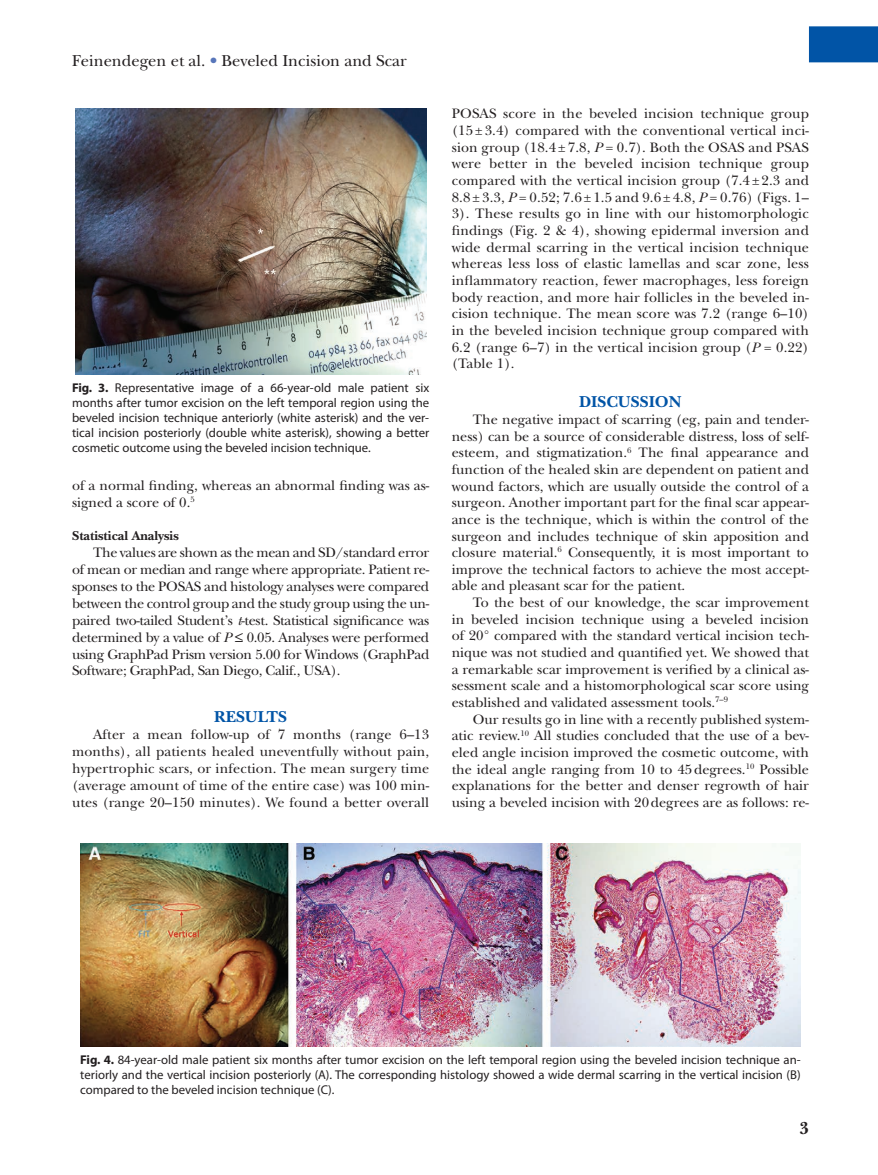
<style>
.page{position:relative;width:878px;height:1175px;background:#fff}
.page>*{position:absolute;margin:0;border:0;box-sizing:border-box;transform-origin:0 0}
.t1{font:700 18px "New Baskerville";color:#231f20}
.t2{font:16.5px "New Baskerville";color:#231f20}
.t3{font:700 16.5px "New Baskerville";color:#0154a6}
.t4{font:14.25px/16.6px "New Baskerville";color:#231f20;text-align:justify}
.t5{font:700 13.5px "New Baskerville";color:#231f20}
.t6{font:12.75px/15px "Myriad Pro";color:#231f20;text-align:justify}
.s1{color:#5876ba}
.s2{font-weight:700}
.s3{font-style:italic}
.s4{font-family:"Gandhari Unicode"}
</style>
<div class="page">
<div style="left:808px;top:26px;width:70px;height:36px;background:#0154a6"></div>
<img style="left:75px;top:108px;width:351px;height:267px">
<img style="left:80px;top:843px;width:720px;height:203px">
<p class="t2" style="left:72px;top:51px;width:336px">Feinendegen et al. <span class="s1">•</span> Beveled Incision and Scar</p>
<p class="t6" style="left:72px;top:380px;width:359px"><span class="s2">Fig. 3.</span> Representative image of a 66-year-old male patient six months after tumor excision on the left temporal region using the beveled incision technique anteriorly (white asterisk) and the ver&shy;tical incision posteriorly (double white asterisk), showing a better cosmetic outcome using the beveled incision technique.</p>
<p class="t4" style="left:72px;top:476px;width:359px">of a normal finding, whereas an abnormal finding was as&shy;signed a score of 0.<sup>5</sup></p>
<p class="t5" style="left:72px;top:527px;width:108px">Statistical Analysis</p>
<p class="t4" style="left:72px;top:544px;width:359px;text-indent:21px">The values are shown as the mean and SD/standard error of mean or median and range where appropriate. Patient re&shy;sponses to the POSAS and histology analyses were compared between the control group and the study group using the un&shy;paired two-tailed Student’s <span class="s3">t</span>-test. Statistical significance was determined by a value of <span class="s3">P</span> <span class="s4">≤</span> 0.05. Analyses were performed using GraphPad Prism version 5.00 for Windows (GraphPad Software; GraphPad, San Diego, Calif., USA).</p>
<p class="t3" style="left:214px;top:707px;width:74px">RESULTS</p>
<p class="t4" style="left:72px;top:726px;width:359px;text-indent:21px">After a mean follow-up of 7 months (range 6–13 months), all patients healed uneventfully without pain, hypertrophic scars, or infection. The mean surgery time (average amount of time of the entire case) was 100 min&shy;utes (range 20–150 minutes). We found a better overall</p>
<p class="t4" style="left:451px;top:106px;width:359px">POSAS score in the beveled incision technique group (15 ± 3.4) compared with the conventional vertical inci&shy;sion group (18.4 ± 7.8, <span class="s3">P</span> = 0.7). Both the OSAS and PSAS were better in the beveled incision technique group compared with the vertical incision group (7.4 ± 2.3 and 8.8 ± 3.3, <span class="s3">P</span> = 0.52; 7.6 ± 1.5 and 9.6 ± 4.8, <span class="s3">P</span> = 0.76) (Figs. 1– 3). These results go in line with our histomorphologic findings (Fig. 2 &amp; 4), showing epidermal inversion and wide dermal scarring in the vertical incision technique whereas less loss of elastic lamellas and scar zone, less inflammatory reaction, fewer macrophages, less foreign body reaction, and more hair follicles in the beveled in&shy;cision technique. The mean score was 7.2 (range 6–10) in the beveled incision technique group compared with 6.2 (range 6–7) in the vertical incision group (<span class="s3">P</span> = 0.22) (Table 1).</p>
<p class="t3" style="left:579px;top:392px;width:104px">DISCUSSION</p>
<p class="t4" style="left:451px;top:411px;width:359px;text-indent:21px">The negative impact of scarring (eg, pain and tender&shy;ness) can be a source of considerable distress, loss of self&shy;esteem, and stigmatization.<sup>6</sup> The final appearance and function of the healed skin are dependent on patient and wound factors, which are usually outside the control of a surgeon. Another important part for the final scar appear&shy;ance is the technique, which is within the control of the surgeon and includes technique of skin apposition and closure material.<sup>6</sup> Consequently, it is most important to improve the technical factors to achieve the most accept&shy;able and pleasant scar for the patient.</p>
<p class="t4" style="left:452px;top:594px;width:359px;text-indent:21px">To the best of our knowledge, the scar improvement in beveled incision technique using a beveled incision of 20° compared with the standard vertical incision tech&shy;nique was not studied and quantified yet. We showed that a remarkable scar improvement is verified by a clinical as&shy;sessment scale and a histomorphological scar score using established and validated assessment tools.<sup>7–9</sup></p>
<p class="t4" style="left:451px;top:711px;width:359px;text-indent:21px">Our results go in line with a recently published system&shy;atic review.<sup>10</sup> All studies concluded that the use of a bev&shy;eled angle incision improved the cosmetic outcome, with the ideal angle ranging from 10 to 45degrees.<sup>10</sup> Possible explanations for the better and denser regrowth of hair using a beveled incision with 20degrees are as follows: re-</p>
<p class="t6" style="left:80px;top:1052px;width:722px"><span class="s2">Fig. 4.</span> 84-year-old male patient six months after tumor excision on the left temporal region using the beveled incision technique an&shy;teriorly and the vertical incision posteriorly (A). The corresponding histology showed a wide dermal scarring in the vertical incision (B) compared to the beveled incision technique (C).</p>
<p class="t1" style="left:799px;top:1118px;width:11px">3</p>
</div>
